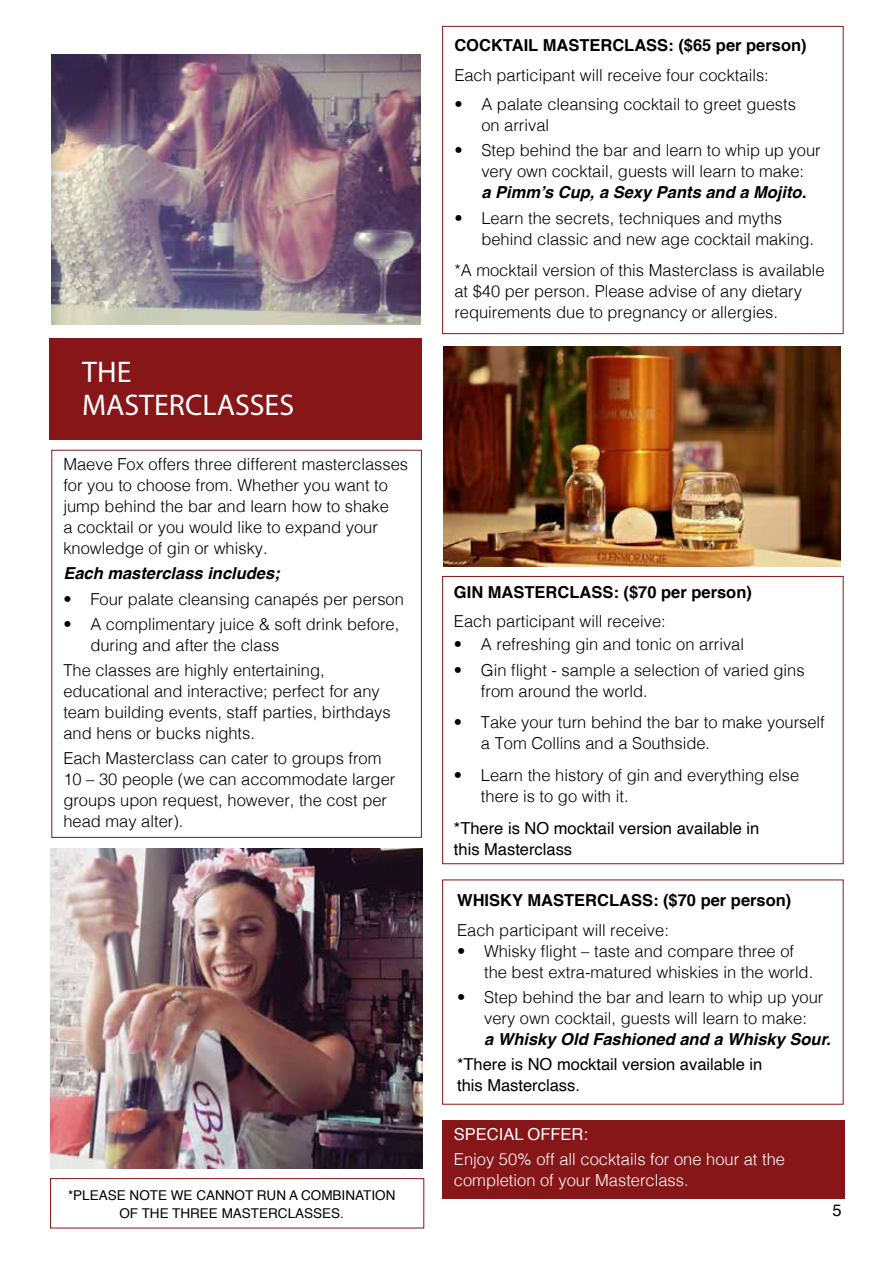
<style>
.page{position:relative;width:893px;height:1263px;background:#fff}
.page>*{position:absolute;margin:0;border:0;box-sizing:border-box;transform-origin:0 0}
.t1{font:30px/33px "Myriad Pro";color:#fff}
.t2{font:300 16.5px/21px "Helvetica";color:#000}
.t3{font:16.5px/21px "Helvetica";color:#000}
.t4{font:700 16.5px "Helvetica";color:#000}
.t5{font:italic 700 16.5px "Helvetica";color:#000}
.t6{font:300 16.5px/21px "Helvetica";color:#fff}
.t7{font:16.5px "Helvetica";color:#fff}
.t8{font:13.5px/18px "Helvetica";color:#000;text-align:center}
</style>
<div class="page">
<div style="left:50px;top:338px;width:372px;height:102px;background:#871619"></div>
<div style="left:51px;top:450px;width:371px;height:388px;border:1px solid #871619"></div>
<div style="left:442px;top:26px;width:401px;height:308px;border:1px solid #871619"></div>
<div style="left:442px;top:1120px;width:402px;height:79px;background:#871619"></div>
<div style="left:50px;top:1178px;width:374px;height:50px;border:1px solid #871619"></div>
<img style="left:51px;top:848px;width:372px;height:320px">
<img style="left:51px;top:54px;width:370px;height:270px">
<img style="left:443px;top:347px;width:398px;height:219px">
<div style="left:442px;top:576px;width:401px;height:288px;border:1px solid #871619"></div>
<h1 class="t1" style="left:82px;top:355px;width:213px">THE<br>MASTERCLASSES</h1>
<p class="t2" style="left:63px;top:452px;width:346px">Maeve Fox offers three different masterclasses for you to choose from. Whether you want to jump behind the bar and learn how to shake<br>a cocktail or you would like to expand your knowledge of gin or whisky.</p>
<p class="t5" style="left:63px;top:560px;width:218px">Each masterclass includes;</p>
<p class="t2" style="left:63px;top:587px;width:342px">• Four palate cleansing canapés per person</p>
<p class="t2" style="left:90px;top:612px;width:311px;text-indent:-27px">• A complimentary juice &amp; soft drink before, during and after the class</p>
<p class="t2" style="left:63px;top:658px;width:329px">The classes are highly entertaining, educational and interactive; perfect for any team building events, staff parties, birthdays and hens or bucks nights.</p>
<p class="t2" style="left:63px;top:747px;width:333px">Each Masterclass can cater to groups from 10 – 30 people (we can accommodate larger groups upon request, however, the cost per head may alter).</p>
<p class="t8" style="left:68px;top:1186px;width:329px">*PLEASE NOTE WE CANNOT RUN A COMBINATION<br>OF THE THREE MASTERCLASSES.</p>
<p class="t4" style="left:454px;top:32px;width:354px">COCKTAIL MASTERCLASS: ($65 per person)</p>
<p class="t2" style="left:454px;top:63px;width:316px">Each participant will receive four cocktails:</p>
<p class="t2" style="left:481px;top:93px;width:316px;text-indent:-27px">• A palate cleansing cocktail to greet guests on arrival</p>
<p class="t2" style="left:481px;top:139px;width:341px;text-indent:-27px">• Step behind the bar and learn to whip up your very own cocktail, guests will learn to make:</p>
<p class="t5" style="left:481px;top:179px;width:326px">a Pimm’s Cup, a Sexy Pants and a Mojito.</p>
<p class="t2" style="left:481px;top:206px;width:334px;text-indent:-27px">• Learn the secrets, techniques and myths behind classic and new age cocktail making.</p>
<p class="t2" style="left:454px;top:259px;width:372px">*A mocktail version of this Masterclass is available at $40 per person. Please advise of any dietary requirements due to pregnancy or allergies.</p>
<p class="t4" style="left:454px;top:579px;width:299px">GIN MASTERCLASS: ($70 per person)</p>
<p class="t2" style="left:454px;top:610px;width:213px">Each participant will receive:</p>
<p class="t2" style="left:454px;top:633px;width:292px">• A refreshing gin and tonic on arrival</p>
<p class="t2" style="left:481px;top:658px;width:325px;text-indent:-27px">• Gin flight - sample a selection of varied gins from around the world.</p>
<p class="t2" style="left:481px;top:711px;width:345px;text-indent:-27px">• Take your turn behind the bar to make yourself a Tom Collins and a Southside.</p>
<p class="t2" style="left:481px;top:763px;width:320px;text-indent:-27px">• Learn the history of gin and everything else there is to go with it.</p>
<p class="t3" style="left:454px;top:818px;width:307px">*There is NO mocktail version available in this Masterclass</p>
<p class="t4" style="left:457px;top:887px;width:336px">WHISKY MASTERCLASS: ($70 per person)</p>
<p class="t2" style="left:457px;top:918px;width:213px">Each participant will receive:</p>
<p class="t2" style="left:484px;top:939px;width:331px;text-indent:-27px">• Whisky flight – taste and compare three of the best extra-matured whiskies in the world.</p>
<p class="t2" style="left:484px;top:985px;width:341px;text-indent:-27px">• Step behind the bar and learn to whip up your very own cocktail, guests will learn to make:</p>
<p class="t5" style="left:484px;top:1025px;width:348px">a Whisky Old Fashioned and a Whisky Sour.</p>
<p class="t3" style="left:457px;top:1054px;width:307px">*There is NO mocktail version available in this Masterclass.</p>
<p class="t7" style="left:454px;top:1121px;width:136px">SPECIAL OFFER:</p>
<p class="t6" style="left:454px;top:1148px;width:333px">Enjoy 50% off all cocktails for one hour at the completion of your Masterclass.</p>
<p class="t3" style="left:832px;top:1200px;width:11px">5</p>
</div>
